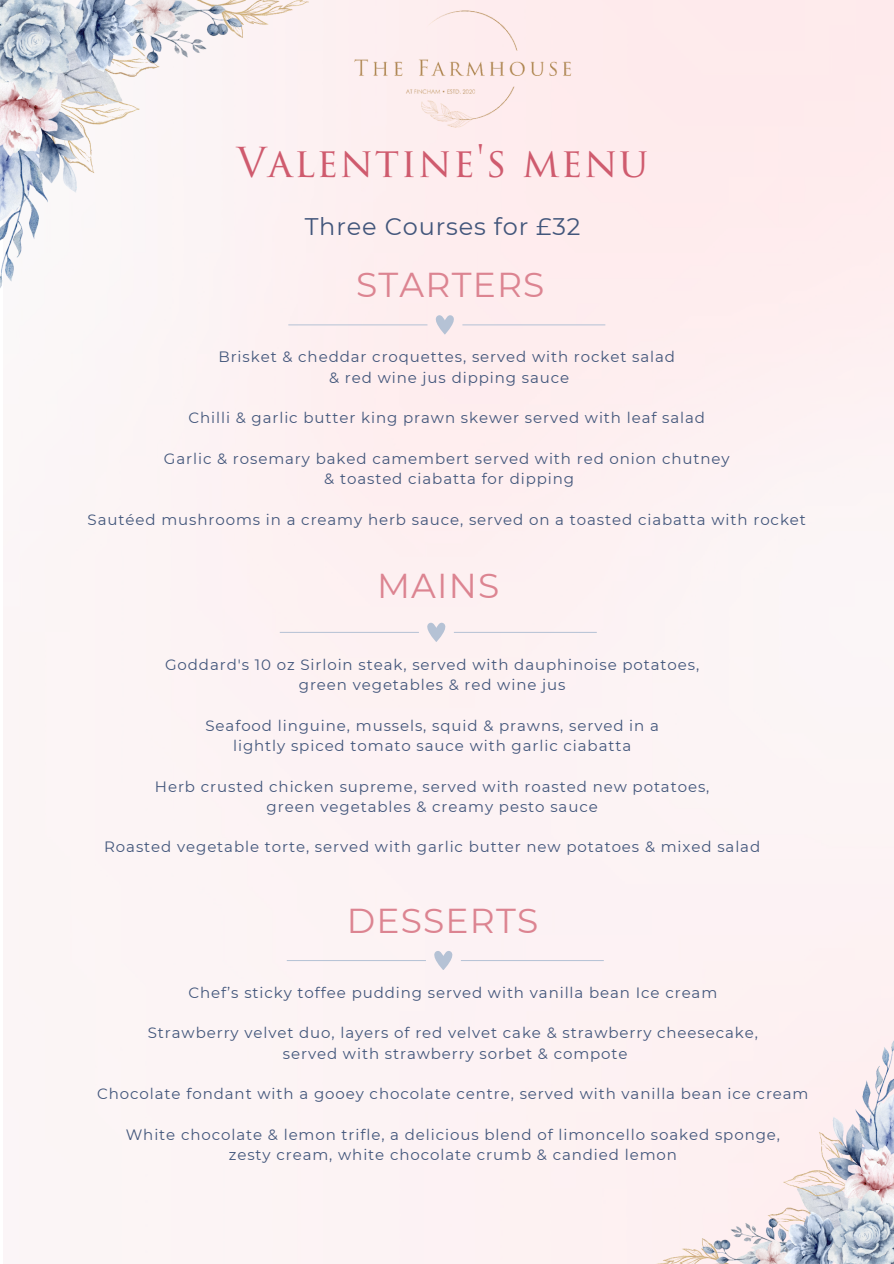
<style>
.page{position:relative;width:894px;height:1264px;background:#fff}
.page>*{position:absolute;margin:0;border:0;box-sizing:border-box;transform-origin:0 0}
.t1{font:40.2px "Trajan Pro 3";letter-spacing:.035em;color:#cf5b6e}
.t2{font:34.5px "Montserrat";letter-spacing:.035em;color:#dc8491}
.t3{font:24px "Montserrat";letter-spacing:.035em;color:#42567b}
.t4{font:15px "Montserrat";letter-spacing:.06em;color:#42567b}
</style>
<div class="page">
<div style="left:309px;top:0;width:294px;height:214px;background:#feedee"></div>
<img style="left:0;top:0;width:308px;height:297px">
<svg style="left:280px;top:620px;width:316px;height:21px"></svg>
<svg style="left:288px;top:313px;width:317px;height:21px"></svg>
<svg style="left:287px;top:948px;width:316px;height:21px"></svg>
<img style="left:650px;top:1034px;width:243px;height:229px">
<p class="t1" style="left:236px;top:147px;width:413px">Valentine's menu</p>
<p class="t3" style="left:304px;top:212px;width:277px">Three Courses for £32</p>
<p class="t2" style="left:356px;top:264px;width:190px">STARTERS</p>
<p class="t4" style="left:218px;top:348px;width:458px">Brisket &amp; cheddar croquettes, served with rocket salad</p>
<p class="t4" style="left:329px;top:368px;width:241px">&amp; red wine jus dipping sauce</p>
<p class="t4" style="left:188px;top:409px;width:518px">Chilli &amp; garlic butter king prawn skewer served with leaf salad</p>
<p class="t4" style="left:164px;top:449px;width:567px">Garlic &amp; rosemary baked camembert served with red onion chutney</p>
<p class="t4" style="left:324px;top:469px;width:251px">&amp; toasted ciabatta for dipping</p>
<p class="t4" style="left:88px;top:510px;width:719px">Sautéed mushrooms in a creamy herb sauce, served on a toasted ciabatta with rocket</p>
<p class="t2" style="left:377px;top:565px;width:124px">MAINS</p>
<p class="t4" style="left:165px;top:655px;width:535px">Goddard's 10 oz Sirloin steak, served with dauphinoise potatoes,</p>
<p class="t4" style="left:299px;top:675px;width:268px">green vegetables &amp; red wine jus</p>
<p class="t4" style="left:205px;top:716px;width:455px">Seafood linguine, mussels, squid &amp; prawns, served in a</p>
<p class="t4" style="left:233px;top:736px;width:399px">lightly spiced tomato sauce with garlic ciabatta</p>
<p class="t4" style="left:155px;top:777px;width:555px">Herb crusted chicken supreme, served with roasted new potatoes,</p>
<p class="t4" style="left:266px;top:797px;width:332px">green vegetables &amp; creamy pesto sauce</p>
<p class="t4" style="left:104px;top:837px;width:657px">Roasted vegetable torte, served with garlic butter new potatoes &amp; mixed salad</p>
<p class="t2" style="left:346px;top:899px;width:193px">DESSERTS</p>
<p class="t4" style="left:188px;top:983px;width:530px">Chef’s sticky toffee pudding served with vanilla bean Ice cream</p>
<p class="t4" style="left:148px;top:1023px;width:611px">Strawberry velvet duo, layers of red velvet cake &amp; strawberry cheesecake,</p>
<p class="t4" style="left:283px;top:1043px;width:346px">served with strawberry sorbet &amp; compote</p>
<p class="t4" style="left:97px;top:1084px;width:712px">Chocolate fondant with a gooey chocolate centre, served with vanilla bean ice cream</p>
<p class="t4" style="left:126px;top:1124px;width:655px">White chocolate &amp; lemon trifle, a delicious blend of limoncello soaked sponge,</p>
<p class="t4" style="left:229px;top:1145px;width:449px">zesty cream, white chocolate crumb &amp; candied lemon</p>
</div>
